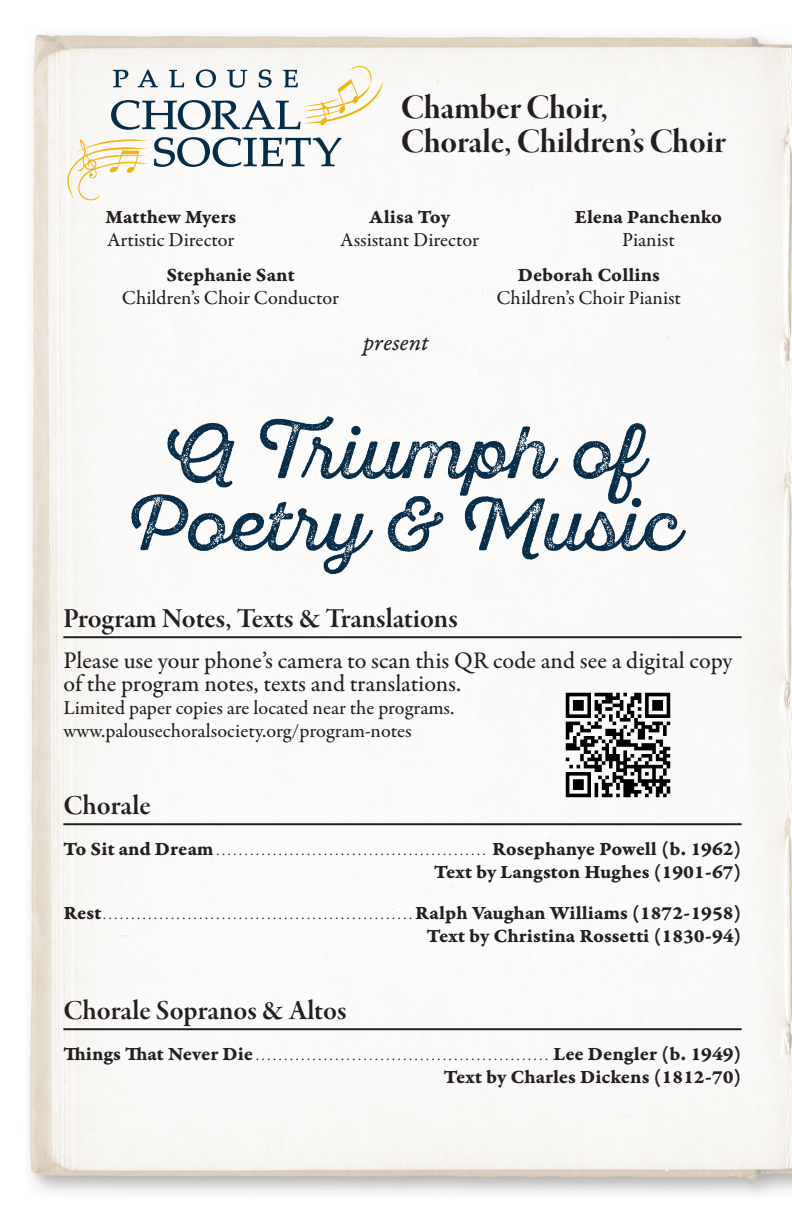
<style>
.page{position:relative;width:792px;height:1224px;background:#fff}
.page>*{position:absolute;margin:0;border:0;box-sizing:border-box;transform-origin:0 0}
.t1{font:74px/72px "Sant Elia Rough Two";color:#072d49;text-align:center}
.t2{font:36px/34px "Garamond Premr Pro Bd Disp";color:#231f20}
.program_subhead{font:28px "Garamond Premr Pro Smbd Subh";color:#231f20}
.program_paragraph_no_indent{font:500 24px/23px "Garamond Premr Pro";color:#231f20}
.Paragraph_Style_2{font:24px "Garamond Premr Pro It Capt";color:#231f20}
.Paragraph_Style_2-2{font:500 20px/23px "Garamond Premr Pro";color:#231f20;text-align:center}
.program_paragraph_with_subtext{font:20px "Garamond Premr Pro Bd Capt";color:#231f20}
.program_paragraph_no_indent-2{font:500 20px/23px "Garamond Premr Pro";color:#231f20}
.Paragraph_Style_2-3{font:20px/23px "Garamond Premr Pro Bd Capt";letter-spacing:-.01em;color:#231f20;text-align:center}
.program_paragraph_with_subtext-2{font:14px "Garamond Premr Pro";color:#231f20}
.s1{font-family:"Garamond Premr Pro Bd Capt";font-weight:400}
.s2{font-family:"Garamond Premr Pro";font-weight:500}
.s3{font-family:"Garamond Premr Pro Bd Capt";font-size:20px}
</style>
<div class="page">
<img style="left:29px;top:34px;width:763px;height:1161px">
<hr style="left:63px;top:636px;width:679px;height:2px;background:#231f20">
<hr style="left:63px;top:823px;width:679px;height:2px;background:#231f20">
<hr style="left:63px;top:1028px;width:679px;height:2px;background:#231f20">
<svg style="left:111px;top:65px;width:272px;height:65px"></svg>
<svg style="left:63px;top:137px;width:279px;height:68px"></svg>
<img style="left:562px;top:688px;width:112px;height:113px">
<p class="t2" style="left:401px;top:92px;width:326px">Chamber Choir,<br>Chorale, Children’s Choir</p>
<p class="Paragraph_Style_2-2" style="left:105px;top:206px;width:133px;text-align:left"><span class="s1">Matthew Myers<br></span>Artistic Director</p>
<p class="Paragraph_Style_2-2" style="left:340px;top:206px;width:140px"><span class="s1">Alisa Toy<br></span>Assistant Director</p>
<p class="Paragraph_Style_2-3" style="left:575px;top:205px;width:149px">Elena Panchenko<br><span class="s2">Pianist</span></p>
<p class="Paragraph_Style_2-2" style="left:122px;top:263px;width:219px"><span class="s1">Stephanie Sant<br></span>Children’s Choir Conductor</p>
<p class="Paragraph_Style_2-2" style="left:497px;top:263px;width:186px"><span class="s1">Deborah Collins<br></span>Children’s Choir Pianist</p>
<p class="Paragraph_Style_2" style="left:363px;top:329px;width:67px">present</p>
<p class="t1" style="left:125px;top:417px;width:555px">A Triumph of<br>Poetry &amp; Music</p>
<p class="program_subhead" style="left:63px;top:602px;width:396px">Program Notes, Texts &amp; Translations</p>
<p class="program_paragraph_no_indent" style="left:63px;top:650px;width:671px">Please use your phone’s camera to scan this QR code and see a digital copy of the program notes, texts and translations.</p>
<p class="program_paragraph_no_indent-2" style="left:63px;top:697px;width:393px">Limited paper copies are located near the programs. www.palousechoralsociety.org/program-notes</p>
<p class="program_subhead" style="left:63px;top:789px;width:89px">Chorale</p>
<p class="program_paragraph_with_subtext-2" style="left:63px;top:842px;width:680px"><span class="s3">To Sit and Dream</span>................................................ <span class="s3">Rosephanye Powell (b. 1962)</span></p>
<p class="program_paragraph_with_subtext" style="left:434px;top:860px;width:309px">Text by Langston Hughes (1901-67)</p>
<p class="program_paragraph_with_subtext-2" style="left:63px;top:906px;width:680px"><span class="s3">Rest</span>.......................................................<span class="s3">Ralph Vaughan Williams (1872-1958)</span></p>
<p class="program_paragraph_with_subtext" style="left:427px;top:924px;width:316px">Text by Christina Rossetti (1830-94)</p>
<p class="program_subhead" style="left:63px;top:994px;width:285px">Chorale Sopranos &amp; Altos</p>
<p class="program_paragraph_with_subtext-2" style="left:63px;top:1047px;width:680px"><span class="s3">Things That Never Die</span>.................................................... <span class="s3">Lee Dengler (b. 1949)</span></p>
<p class="program_paragraph_with_subtext" style="left:444px;top:1065px;width:299px">Text by Charles Dickens (1812-70)</p>
</div>
